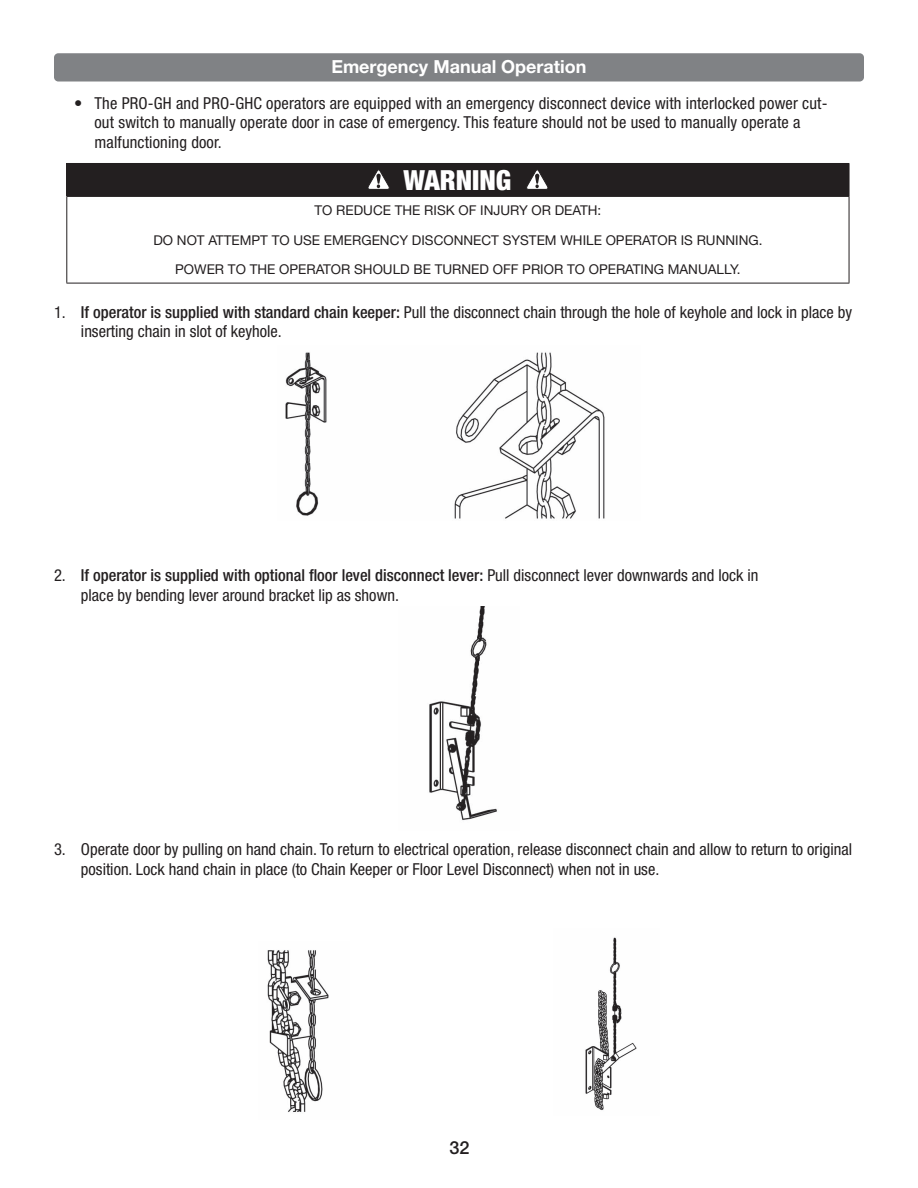
<style>
.page{position:relative;width:918px;height:1188px;background:#fff}
.page>*{position:absolute;margin:0;border:0;box-sizing:border-box;transform-origin:0 0}
.t1{font:900 condensed 27.75px "Helvetica Neue LT Std";color:#fff}
.t2{font:700 18px "Helvetica Neue LT Std";color:#fff}
.t3{font:500 18px "Helvetica Neue LT Std";color:#231f20}
.t4{font:condensed 16.5px/19.8px "Helvetica Neue LT Std";color:#231f20}
.t5{font:13.5px/29.7px "Helvetica Neue LT Std";color:#231f20;text-align:center}
.s1{font-weight:500}
</style>
<div class="page">
<div style="left:54px;top:53px;width:810px;height:29px;background:#808285;border-radius:4px"></div>
<div style="left:67px;top:163px;width:782px;height:33px;background:#231f20"></div>
<hr style="left:66px;top:163px;width:783px;height:1px;background:#231f20">
<hr style="left:66px;top:164px;width:1px;height:32px;background:#231f20">
<hr style="left:849px;top:164px;width:1px;height:32px;background:#231f20">
<hr style="left:66px;top:196px;width:783px;height:1px;background:#231f20">
<hr style="left:66px;top:197px;width:1px;height:86px;background:#231f20">
<hr style="left:849px;top:197px;width:1px;height:86px;background:#231f20">
<hr style="left:66px;top:283px;width:783px;height:1px;background:#231f20">
<svg style="left:368px;top:170px;width:22px;height:19px"></svg>
<svg style="left:526px;top:170px;width:22px;height:19px"></svg>
<img style="left:285px;top:352px;width:320px;height:167px">
<img style="left:429px;top:607px;width:68px;height:213px">
<img style="left:267px;top:950px;width:62px;height:162px">
<img style="left:585px;top:937px;width:52px;height:173px">
<p class="t2" style="left:331px;top:55px;width:257px">Emergency Manual Operation</p>
<p class="t4" style="left:94px;top:93px;width:735px;text-indent:-20px">• The PRO-GH and PRO-GHC operators are equipped with an emergency disconnect device with interlocked power cut&shy;out switch to manually operate door in case of emergency. This feature should not be used to manually operate a malfunctioning door.</p>
<h1 class="t1" style="left:404px;top:163px;width:109px">WARNING</h1>
<p class="t5" style="left:153px;top:195px;width:608px">TO REDUCE THE RISK OF INJURY OR DEATH:<br>DO NOT ATTEMPT TO USE EMERGENCY DISCONNECT SYSTEM WHILE OPERATOR IS RUNNING.<br>POWER TO THE OPERATOR SHOULD BE TURNED OFF PRIOR TO OPERATING MANUALLY.</p>
<p class="t4" style="left:81px;top:302px;width:773px;text-indent:-27px">1. <span class="s1">If operator is supplied with standard chain keeper:</span> Pull the disconnect chain through the hole of keyhole and lock in place by inserting chain in slot of keyhole.</p>
<p class="t4" style="left:81px;top:565px;width:679px;text-indent:-27px">2. <span class="s1">If operator is supplied with optional floor level disconnect lever:</span> Pull disconnect lever downwards and lock in place by bending lever around bracket lip as shown.</p>
<p class="t4" style="left:81px;top:840px;width:773px;text-indent:-27px">3. Operate door by pulling on hand chain. To return to electrical operation, release disconnect chain and allow to return to original position. Lock hand chain in place (to Chain Keeper or Floor Level Disconnect) when not in use.</p>
<p class="t3" style="left:450px;top:1137px;width:22px">32</p>
</div>
